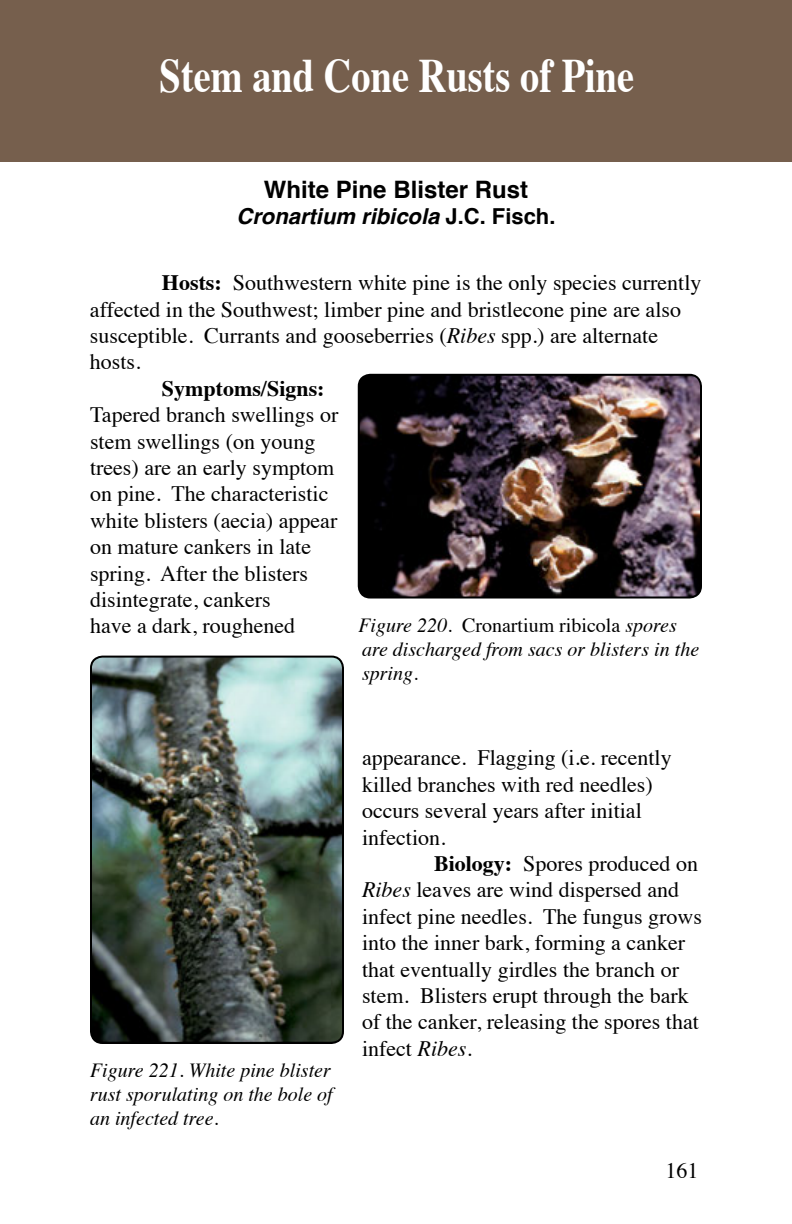
<style>
.page{position:relative;width:792px;height:1224px;background:#fff}
.page>*{position:absolute;margin:0;border:0;box-sizing:border-box;transform-origin:0 0}
.t1{font:700 48px "Times";color:#fff;scale:.8 1}
.t2{font:700 24px "Helvetica";color:#000}
.t3{font:22px/26.4px "Times";color:#000}
.t4{font:italic 700 22px "Helvetica";color:#000}
.t5{font:700 22px "Times";color:#000}
.t6{font:italic 20px/24px "Times";color:#000}
.s1{font-style:normal}
.s2{font-weight:700}
.s3{font-style:italic}
</style>
<div class="page">
<div style="left:0;top:0;width:792px;height:162px;background:#765f4d"></div>
<img style="left:359px;top:375px;width:342px;height:221px">
<div style="left:358px;top:374px;width:344px;height:225px;border:2px solid #000;border-radius:12px"></div>
<img style="left:91px;top:657px;width:252px;height:386px">
<div style="left:90px;top:656px;width:254px;height:388px;border:2px solid #000;border-radius:12px"></div>
<h1 class="t1" style="left:160px;top:29px;width:595px">Stem and Cone Rusts of Pine</h1>
<p class="t2" style="left:264px;top:170px;width:266px">White Pine Blister Rust</p>
<p class="t4" style="left:236px;top:199px;width:321px">Cronartium ribicola <span class="s1">J.C. Fisch.</span></p>
<p class="t3" style="left:90px;top:268px;width:613px;text-indent:72px"><span class="s2">Hosts:</span> Southwestern white pine is the only species currently affected in the Southwest; limber pine and bristlecone pine are also susceptible. Currants and gooseberries (<span class="s3">Ribes</span> spp.) are alternate hosts.</p>
<p class="t5" style="left:162px;top:367px;width:164px">Symptoms/Signs:</p>
<p class="t3" style="left:90px;top:400px;width:250px">Tapered branch swellings or stem swellings (on young trees) are an early symptom on pine. The characteristic white blisters (aecia) appear on mature cankers in late spring. After the blisters disintegrate, cankers<br>have a dark, roughened</p>
<p class="t6" style="left:358px;top:613px;width:342px">Figure 220. <span class="s1">Cronartium ribicola</span> spores are discharged from sacs or blisters in the spring.</p>
<p class="t6" style="left:90px;top:1057px;width:244px;text-align:justify">Figure 221. White pine blister rust sporulating on the bole of an infected tree.</p>
<p class="t3" style="left:362px;top:743px;width:311px">appearance. Flagging (i.e. recently killed branches with red needles) occurs several years after initial infection.</p>
<p class="t3" style="left:362px;top:848px;width:341px;text-indent:72px"><span class="s2">Biology:</span> Spores produced on <span class="s3">Ribes</span> leaves are wind dispersed and infect pine needles. The fungus grows into the inner bark, forming a canker that eventually girdles the branch or stem. Blisters erupt through the bark of the canker, releasing the spores that infect <span class="s3">Ribes</span>.</p>
<p class="t3" style="left:666px;top:1156px;width:34px">161</p>
</div>
